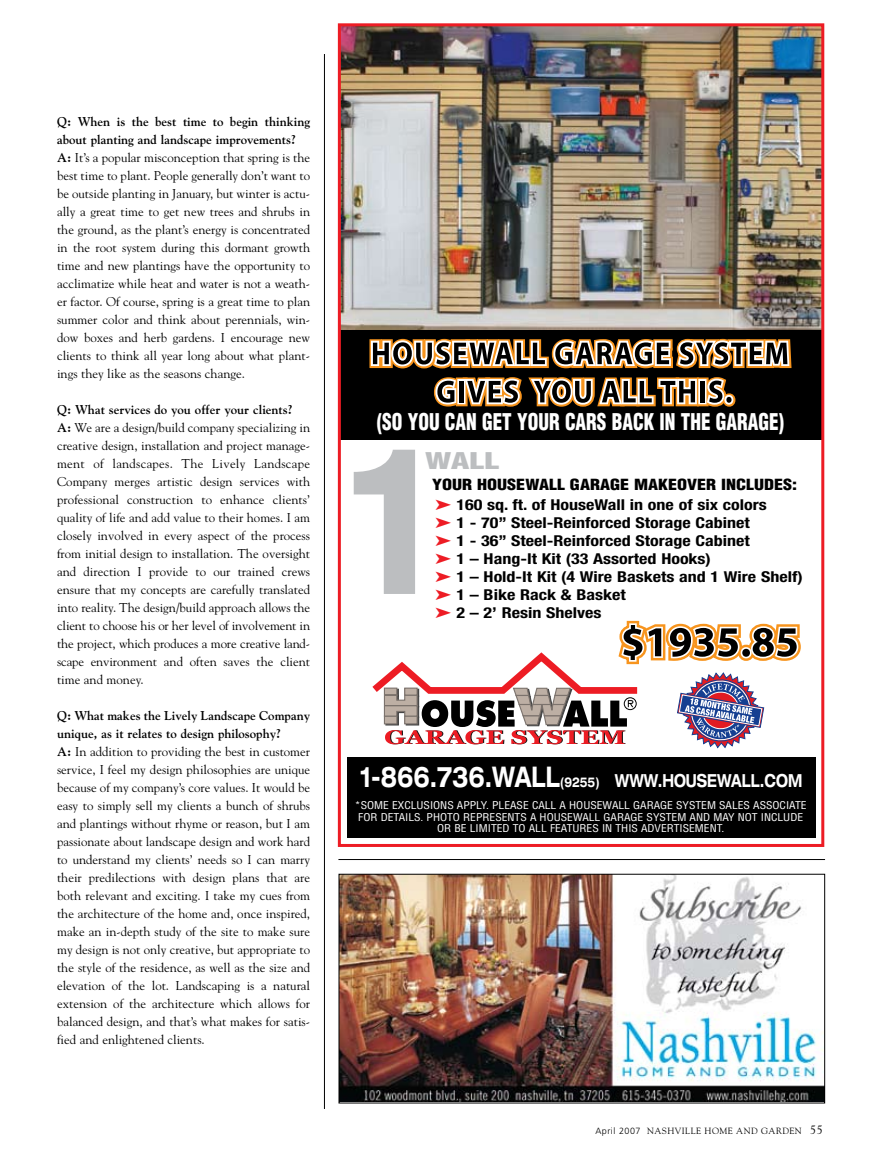
<style>
.page{position:relative;width:881px;height:1172px;background:#fff}
.page>*{position:absolute;margin:0;border:0;box-sizing:border-box;transform-origin:0 0}
.t1{font:196.5px "Helvetica Condensed Black+SCCFYK";color:#bcbec0}
.t2{font:22.5px "Helvetica Condensed Black+SCCFYK";color:#fff;scale:.85 1}
.t3{font:22.5px "Helvetica Condensed Black+SCCFYK";color:#bcbec0;scale:1.5 1}
.t4{font:18px "Helvetica Neue Bold Ext+FOZEPD";color:#fff;scale:.7 1}
.t5{font:15px/18px "Helvetica Neue Bold Cond+FEJDZK";color:#000;scale:1.2 1}
.t6{font:15px "Helvetica Condensed Black+SCCFYK";color:#000;scale:1.2 1}
.t7{font:12.75px/18px "Goudy";color:#000}
.t8{font:10.5px/11.6px "Helvetica Condensed+DXNLOR";color:#fff;text-align:center;scale:1.1 1}
.t9{font:9px "Goudy";letter-spacing:.05em;color:#000}
.s1{font-weight:700}
.s2{font-size:28.5px}
.s3{font-size:13.5px}
.s4{font-family:"Frutiger";font-weight:300}
.s5{font-size:12px}
</style>
<div class="page">
<img style="left:323px;top:23px;width:503px;height:1086px">
<svg style="left:435px;top:499px;width:16px;height:11px"></svg>
<svg style="left:435px;top:517px;width:16px;height:11px"></svg>
<svg style="left:435px;top:535px;width:16px;height:11px"></svg>
<svg style="left:435px;top:553px;width:16px;height:11px"></svg>
<svg style="left:435px;top:571px;width:16px;height:11px"></svg>
<svg style="left:435px;top:589px;width:16px;height:11px"></svg>
<svg style="left:372px;top:607px;width:428px;height:145px"></svg>
<p class="t7" style="left:57px;top:112px;width:254px"><span class="s1">Q: When is the best time to begin thinking about planting and landscape improvements?<br>A:</span> It’s a popular misconception that spring is the best time to plant. People generally don’t want to be outside planting in January, but winter is actu&shy;ally a great time to get new trees and shrubs in the ground, as the plant’s energy is concentrated in the root system during this dormant growth time and new plantings have the opportunity to acclimatize while heat and water is not a weath&shy;er factor. Of course, spring is a great time to plan summer color and think about perennials, win&shy;dow boxes and herb gardens. I encourage new clients to think all year long about what plant&shy;ings they like as the seasons change.</p>
<p class="t7" style="left:57px;top:400px;width:254px"><span class="s1">Q: What services do you offer your clients?<br>A:</span> We are a design/build company specializing in creative design, installation and project manage&shy;ment of landscapes. The Lively Landscape Company merges artistic design services with professional construction to enhance clients’ quality of life and add value to their homes. I am closely involved in every aspect of the process from initial design to installation. The oversight and direction I provide to our trained crews ensure that my concepts are carefully translated into reality. The design/build approach allows the client to choose his or her level of involvement in the project, which produces a more creative land&shy;scape environment and often saves the client time and money.</p>
<p class="t7" style="left:57px;top:706px;width:254px"><span class="s1">Q: What makes the Lively Landscape Company unique, as it relates to design philosophy?<br>A:</span> In addition to providing the best in customer service, I feel my design philosophies are unique because of my company’s core values. It would be easy to simply sell my clients a bunch of shrubs and plantings without rhyme or reason, but I am passionate about landscape design and work hard to understand my clients’ needs so I can marry their predilections with design plans that are both relevant and exciting. I take my cues from the architecture of the home and, once inspired, make an in-depth study of the site to make sure my design is not only creative, but appropriate to the style of the residence, as well as the size and elevation of the lot. Landscaping is a natural extension of the architecture which allows for balanced design, and that’s what makes for satis&shy;fied and enlightened clients.</p>
<h2 class="t2" style="left:377px;top:408px;width:480px">(SO YOU CAN GET YOUR CARS BACK IN THE GARAGE)</h2>
<h2 class="t3" style="left:425px;top:447px;width:51px">WALL</h2>
<h1 class="t1" style="left:346px;top:397px;width:100px">1</h1>
<p class="t6" style="left:432px;top:475px;width:305px">YOUR HOUSEWALL GARAGE MAKEOVER INCLUDES:</p>
<p class="t5" style="left:456px;top:495px;width:290px">160 sq. ft. of HouseWall in one of six colors<br>1 - 70” Steel-Reinforced Storage Cabinet<br>1 - 36” Steel-Reinforced Storage Cabinet<br>1 – Hang-It Kit (33 Assorted Hooks)<br>1 – Hold-It Kit (4 Wire Baskets and 1 Wire Shelf)<br>1 – Bike Rack &amp; Basket<br>2 – 2’ Resin Shelves</p>
<h3 class="t4" style="left:360px;top:769px;width:632px"><span class="s2">1-866.736.WALL</span><span class="s3">(9255)</span> WWW.HOUSEWALL.COM</h3>
<p class="t8" style="left:355px;top:799px;width:412px">*SOME EXCLUSIONS APPLY. PLEASE CALL A HOUSEWALL GARAGE SYSTEM SALES ASSOCIATE<br>FOR DETAILS. PHOTO REPRESENTS A HOUSEWALL GARAGE SYSTEM AND MAY NOT INCLUDE<br>OR BE LIMITED TO ALL FEATURES IN THIS ADVERTISEMENT.</p>
<p class="t9" style="left:595px;top:1125px;width:229px"><span class="s4">April 2007</span> NASHVILLE HOME AND GARDEN <span class="s5">55</span></p>
</div>
